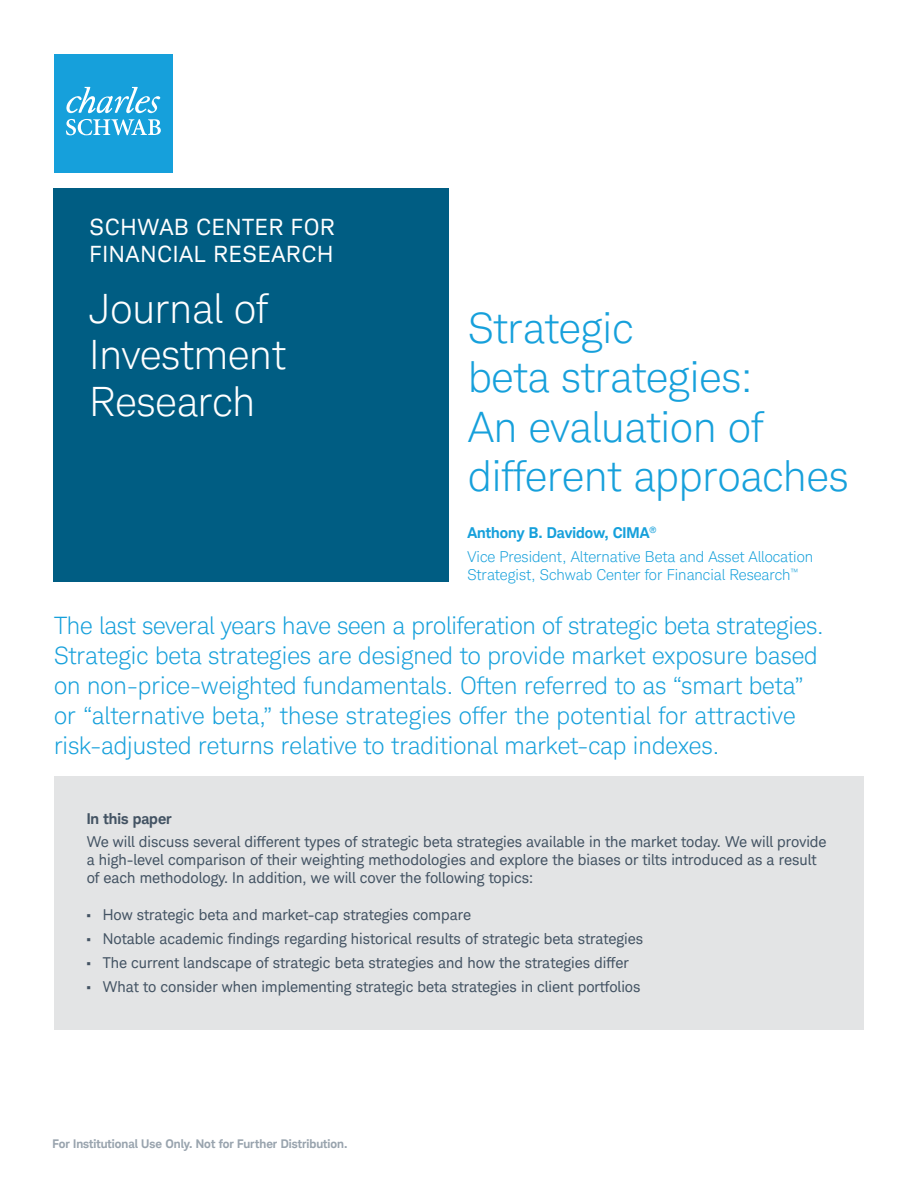
<style>
.page{position:relative;width:918px;height:1188px;background:#fff}
.page>*{position:absolute;margin:0;border:0;box-sizing:border-box;transform-origin:0 0}
.t1{font:300 42px/49.5px "Charles Modern";color:#16a0db}
.t2{font:300 40.5px/46.5px "Charles Modern";color:#fff}
.t3{font:300 24px/30px "Charles Modern";color:#16a0db}
.t4{font:22.5px/27px "Charles Modern";letter-spacing:.03em;color:#fff}
.t5{font:15px/18px "Charles Modern";color:#435363}
.t6{font:300 15px/24px "Charles Modern";color:#16a0db}
.t7{font:700 15px "Charles Modern";color:#435363}
.t8{font:700 12px "Charles Modern";color:#99a4ae}
.s1{font-weight:700}
</style>
<div class="page">
<div style="left:54px;top:776px;width:810px;height:254px;background:#e3e4e5"></div>
<div style="left:53px;top:189px;width:395px;height:393px;background:#005d83"></div>
<div style="left:54px;top:54px;width:119px;height:119px;background:#16a0db"></div>
<svg style="left:66px;top:87px;width:94px;height:26px"></svg>
<svg style="left:66px;top:119px;width:95px;height:16px"></svg>
<h3 class="t4" style="left:90px;top:214px;width:247px">SCHWAB CENTER FOR<br>FINANCIAL RESEARCH</h3>
<h2 class="t2" style="left:90px;top:285px;width:197px">Journal of<br>Investment<br>Research</h2>
<h1 class="t1" style="left:468px;top:303px;width:382px">Strategic<br>beta strategies:<br>An evaluation of different approaches</h1>
<p class="t6" style="left:467px;top:521px;width:347px"><span class="s1">Anthony B. Davidow, CIMA</span><sup>®<br></sup>Vice President, Alternative Beta and Asset Allocation</p>
<p class="t6" style="left:467px;top:563px;width:332px">Strategist, Schwab Center for Financial Research<sup>™</sup></p>
<p class="t3" style="left:54px;top:611px;width:771px">The last several years have seen a proliferation of strategic beta strategies.<br>Strategic beta strategies are designed to provide market exposure based on non-price-weighted fundamentals. Often referred to as “smart beta” or “alternative beta,” these strategies offer the potential for attractive risk-adjusted returns relative to traditional market-cap indexes.</p>
<p class="t7" style="left:87px;top:810px;width:87px">In this paper</p>
<p class="t5" style="left:87px;top:832px;width:741px">We will discuss several different types of strategic beta strategies available in the market today. We will provide a high-level comparison of their weighting methodologies and explore the biases or tilts introduced as a result of each methodology. In addition, we will cover the following topics:</p>
<p class="t5" style="left:86px;top:906px;width:386px">• How strategic beta and market-cap strategies compare</p>
<p class="t5" style="left:86px;top:930px;width:558px">• Notable academic findings regarding historical results of strategic beta strategies</p>
<p class="t5" style="left:86px;top:954px;width:544px">• The current landscape of strategic beta strategies and how the strategies differ</p>
<p class="t5" style="left:86px;top:978px;width:556px">• What to consider when implementing strategic beta strategies in client portfolios</p>
<p class="t8" style="left:53px;top:1137px;width:296px">For Institutional Use Only. Not for Further Distribution.</p>
</div>
